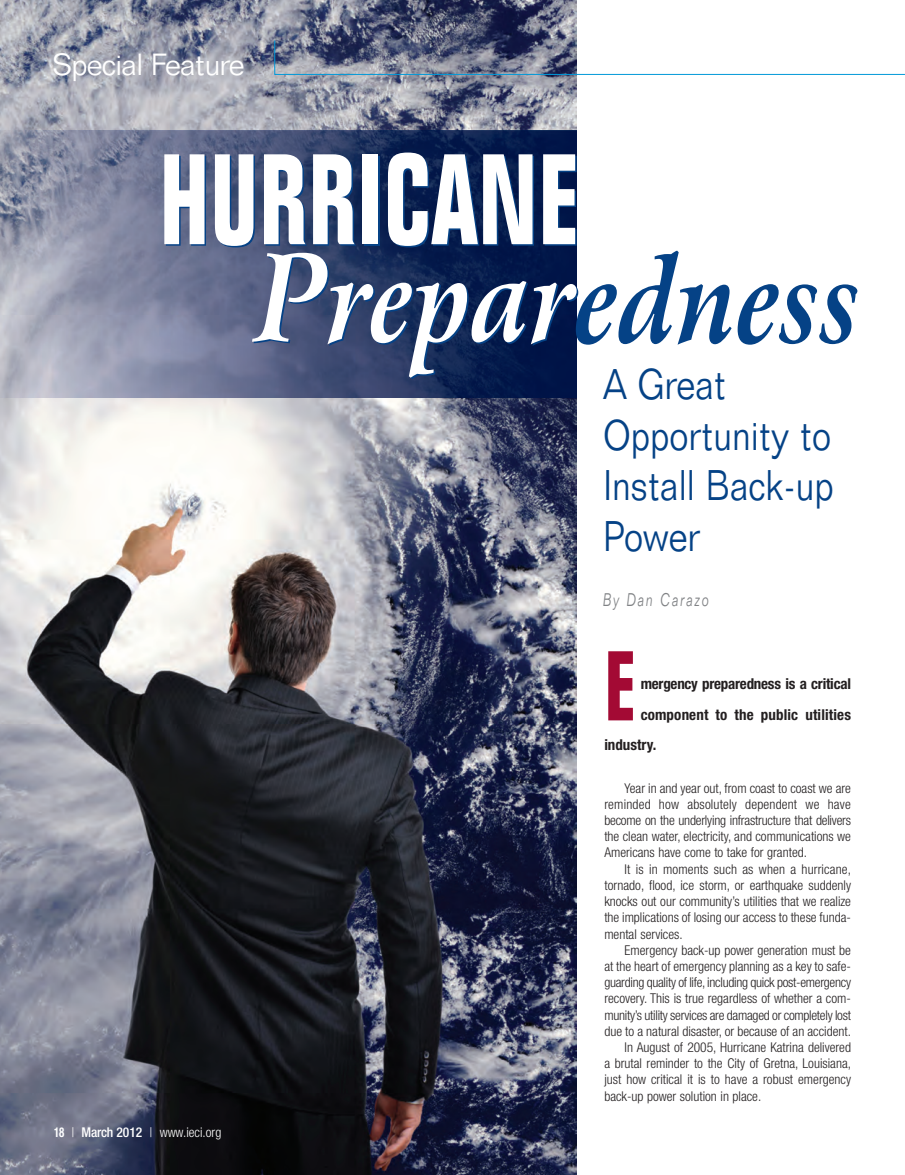
<style>
.page{position:relative;width:905px;height:1175px;background:#fff}
.page>*{position:absolute;margin:0;border:0;box-sizing:border-box;transform-origin:0 0}
.t1{font:700 condensed 126px "Folio BT";color:#fff;scale:.85 1}
.t2{font:italic 700 121.5px "Arrus BT";color:#fff;scale:.85 1}
.t3{font:700 condensed 96.9px "Folio BT";color:#a30a34;scale:.85 1}
.t4{font:300 42px/50.4px "Folio BT";color:#054286;scale:.85 1}
.t5{font:300 30px "Folio BT";letter-spacing:-.025em;color:#fff}
.t6{font:italic 300 18px "Folio BT";letter-spacing:.14em;color:#808285;scale:.7 1}
.t7{font:700 condensed 15px "Helvetica Neue";color:#231f20}
.t8{font:300 condensed 13.5px/16.2px "Helvetica Neue";color:#231f20;text-align:justify}
.t9{font:300 condensed 13.5px "Helvetica Neue";letter-spacing:-.02em;color:#231f20}
.t10{font:300 condensed 13.5px "Helvetica Neue";color:#fff}
.s1{color:#054286}
.s2{font-weight:700}
.s3{font-weight:500}
</style>
<div class="page">
<img style="left:0;top:0;width:576px;height:1174px">
<img style="left:0;top:130px;width:576px;height:268px">
<svg style="left:274px;top:40px;width:631px;height:35px"></svg>
<h3 class="t5" style="left:52px;top:53px;width:194px">Special Feature</h3>
<h1 class="t1" style="left:159px;top:154px;width:497px">HURRICANE</h1>
<h2 class="t2" style="left:257px;top:250px;width:712px">Prepar<span class="s1">edness</span></h2>
<h3 class="t4" style="left:603px;top:363px;width:273px">A Great<br>Opportunity to<br>Install Back-up<br>Power</h3>
<h3 class="t6" style="left:603px;top:593px;width:153px">By Dan Carazo</h3>
<p class="t10" style="left:54px;top:1127px;width:169px"><span class="s2">18</span> | <span class="s3">March 2012</span> | www.ieci.org</p>
<h3 class="t3" style="left:604px;top:651px;width:40px">E</h3>
<p class="t7" style="left:640px;top:678px;width:212px">mergency preparedness is a critical</p>
<p class="t7" style="left:640px;top:709px;width:212px">component to the public utilities</p>
<p class="t7" style="left:604px;top:739px;width:53px">industry.</p>
<p class="t8" style="left:604px;top:781px;width:248px;text-indent:20px">Year in and year out, from coast to coast we are reminded how absolutely dependent we have become on the underlying infrastructure that delivers the clean water, electricity, and communications we Americans have come to take for granted.</p>
<p class="t8" style="left:604px;top:862px;width:248px;text-indent:20px">It is in moments such as when a hurricane, tornado, flood, ice storm, or earthquake suddenly knocks out our community’s utilities that we realize the implications of losing our access to these funda&shy;mental services.</p>
<p class="t8" style="left:624px;top:943px;width:228px">Emergency back-up power generation must be</p>
<p class="t8" style="left:604px;top:959px;width:248px">at the heart of emergency planning as a key to safe-</p>
<p class="t9" style="left:604px;top:977px;width:248px">guarding quality of life, including quick post-emergency</p>
<p class="t8" style="left:604px;top:991px;width:248px">recovery. This is true regardless of whether a com-</p>
<p class="t9" style="left:604px;top:1009px;width:248px">munity’s utility services are damaged or completely lost</p>
<p class="t8" style="left:604px;top:1024px;width:248px">due to a natural disaster, or because of an accident.</p>
<p class="t8" style="left:624px;top:1040px;width:228px">In August of 2005, Hurricane Katrina delivered</p>
<p class="t8" style="left:604px;top:1056px;width:248px">a brutal reminder to the City of Gretna, Louisiana,</p>
<p class="t8" style="left:604px;top:1072px;width:248px">just how critical it is to have a robust emergency</p>
<p class="t8" style="left:604px;top:1088px;width:158px">back-up power solution in place.</p>
</div>
